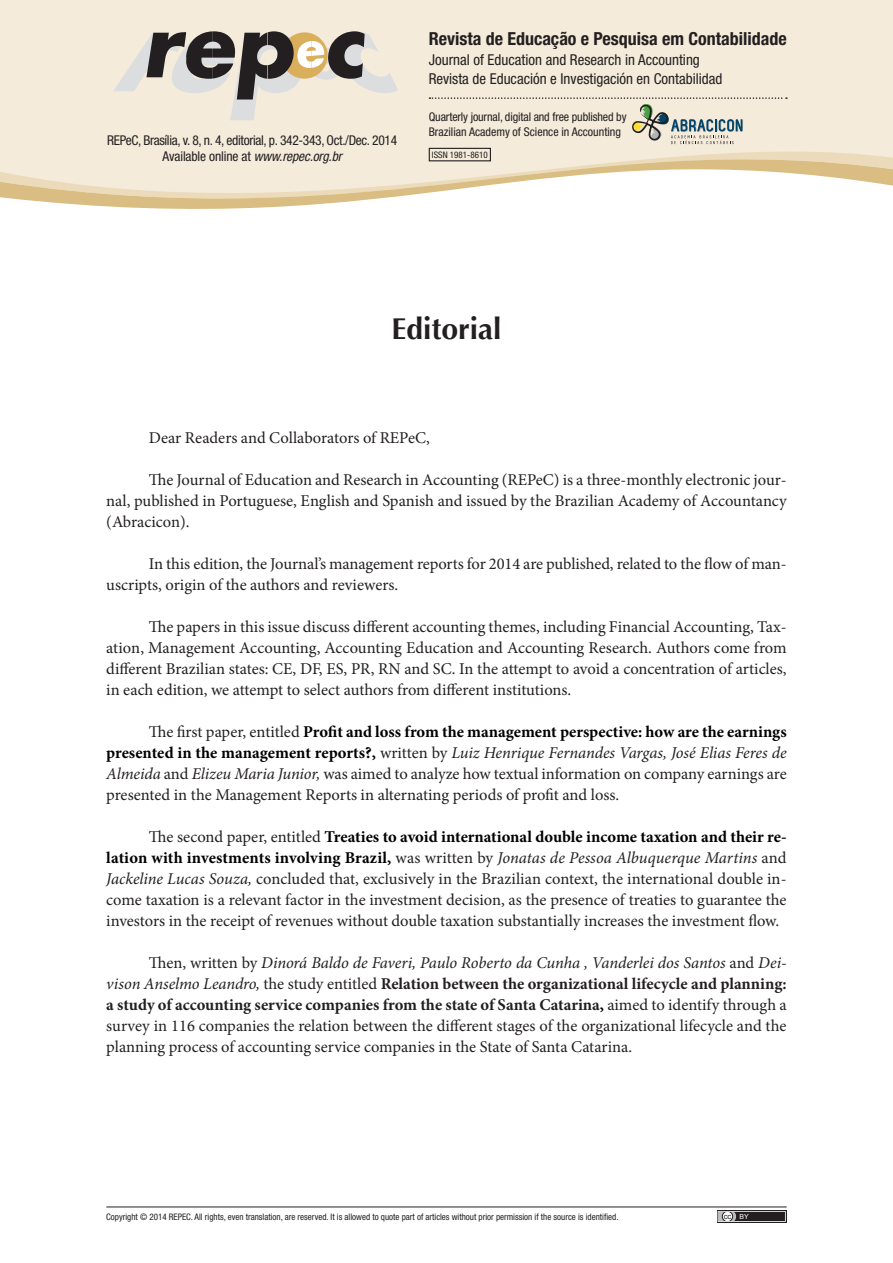
<style>
.page{position:relative;width:893px;height:1263px;background:#fff}
.page>*{position:absolute;margin:0;border:0;box-sizing:border-box;transform-origin:0 0}
.t1{font:700 30px "Optima";color:#231f20}
.t2{font:700 condensed 18px "Helvetica Neue";color:#231f20}
.t3{font:16.5px/21px "Minion Pro";letter-spacing:-.005em;color:#231f20;text-align:justify}
.t4{font:condensed 15px/19.5px "Helvetica Neue";color:#231f20}
.t5{font:condensed 13.5px "Helvetica Neue LT Std";letter-spacing:-.025em;color:#231f20}
.t6{font:condensed 13.5px "Helvetica Neue";letter-spacing:-.01em;color:#231f20}
.t7{font:condensed 12px/15px "Helvetica Neue";letter-spacing:-.01em;color:#231f20}
.t8{font:condensed 9px "Helvetica Neue";color:#231f20}
.t9{font:7.5px "Arial";color:#231f20}
.s1{font-style:italic}
.s2{font-weight:700;color:#000001}
.s3{font-weight:700}
.s4{font-size:7.05px;color:#fff}
</style>
<div class="page">
<hr style="left:106px;top:1206px;width:681px;height:1px;background:#231f20">
<div style="left:717px;top:1210px;width:70px;height:13px;background:#231f20"></div>
<svg style="left:718px;top:1211px;width:68px;height:11px"></svg>
<div style="left:0;top:0;width:893px;height:125px;background:#f4ebda"></div>
<svg style="left:0;top:127px;width:893px;height:82px;fill:#f4ebda"></svg>
<svg style="left:113px;top:30px;width:285px;height:90px;background:#c0b9ad"></svg>
<div style="left:429px;top:148px;width:62px;height:13px;border:1px solid #231f20"></div>
<svg style="left:429px;top:97px;width:358px;height:47px;background:#e4dece"></svg>
<p class="t5" style="left:107px;top:132px;width:291px">REPeC, Brasília, v. 8, n. 4, editorial, p. 342-343, Oct./Dec. 2014</p>
<p class="t6" style="left:163px;top:149px;width:181px">Available online at <span class="s1">www.repec.org.br</span></p>
<p class="t2" style="left:429px;top:28px;width:359px">Revista de Educação e Pesquisa em Contabilidade</p>
<p class="t4" style="left:429px;top:50px;width:295px">Journal of Education and Research in Accounting<br>Revista de Educación e Investigación en Contabilidad</p>
<p class="t7" style="left:429px;top:109px;width:199px">Quarterly journal, digital and free published by<br>Brazilian Academy of Science in Accounting</p>
<p class="t8" style="left:432px;top:150px;width:57px">ISSN 1981-8610</p>
<h1 class="t1" style="left:391px;top:310px;width:112px">Editorial</h1>
<p class="t3" style="left:149px;top:427px;width:282px">Dear Readers and Collaborators of REPeC,</p>
<p class="t3" style="left:106px;top:469px;width:682px;text-indent:43px">The Journal of Education and Research in Accounting (REPeC) is a three-monthly electronic jour&shy;nal, published in Portuguese, English and Spanish and issued by the Brazilian Academy of Accountancy (Abracicon).</p>
<p class="t3" style="left:106px;top:553px;width:682px;text-indent:43px">In this edition, the Journal’s management reports for 2014 are published, related to the flow of man&shy;uscripts, origin of the authors and reviewers.</p>
<p class="t3" style="left:106px;top:616px;width:682px;text-indent:43px">The papers in this issue discuss different accounting themes, including Financial Accounting, Tax&shy;ation, Management Accounting, Accounting Education and Accounting Research. Authors come from different Brazilian states: CE, DF, ES, PR, RN and SC. In the attempt to avoid a concentration of articles, in each edition, we attempt to select authors from different institutions.</p>
<p class="t3" style="left:106px;top:721px;width:682px;text-indent:43px">The first paper, entitled <span class="s2">Profit and loss from the management perspective: how are the earnings presented in the management reports?,</span> written by <span class="s1">Luiz Henrique Fernandes Vargas, José Elias Feres de Almeida</span> and <span class="s1">Elizeu Maria Junior,</span> was aimed to analyze how textual information on company earnings are presented in the Management Reports in alternating periods of profit and loss.</p>
<p class="t3" style="left:106px;top:826px;width:682px;text-indent:43px">The second paper, entitled <span class="s2">Treaties to avoid international double income taxation and their re&shy;lation with investments involving Brazil,</span> was written by <span class="s1">Jonatas de Pessoa Albuquerque Martins</span> and <span class="s1">Jackeline Lucas Souza,</span> concluded that, exclusively in the Brazilian context, the international double in&shy;come taxation is a relevant factor in the investment decision, as the presence of treaties to guarantee the investors in the receipt of revenues without double taxation substantially increases the investment flow.</p>
<p class="t3" style="left:106px;top:952px;width:682px;text-indent:43px">Then, written by <span class="s1">Dinorá Baldo de Faveri, Paulo Roberto da Cunha , Vanderlei dos Santos</span> and <span class="s1">Dei&shy;vison Anselmo Leandro,</span> the study entitled <span class="s3">Relation between the organizational lifecycle and planning: a study of accounting service companies from the state of Santa Catarina</span><span class="s2">,</span> aimed to identify through a survey in 116 companies the relation between the different stages of the organizational lifecycle and the planning process of accounting service companies in the State of Santa Catarina.</p>
<p class="t8" style="left:106px;top:1212px;width:514px">Copyright © 2014 REPEC. All rights, even translation, are reserved. It is allowed to quote part of articles without prior permission if the source is identified.</p>
<p class="t9" style="left:724px;top:1211px;width:27px">cc <span class="s4">BY</span></p>
</div>
